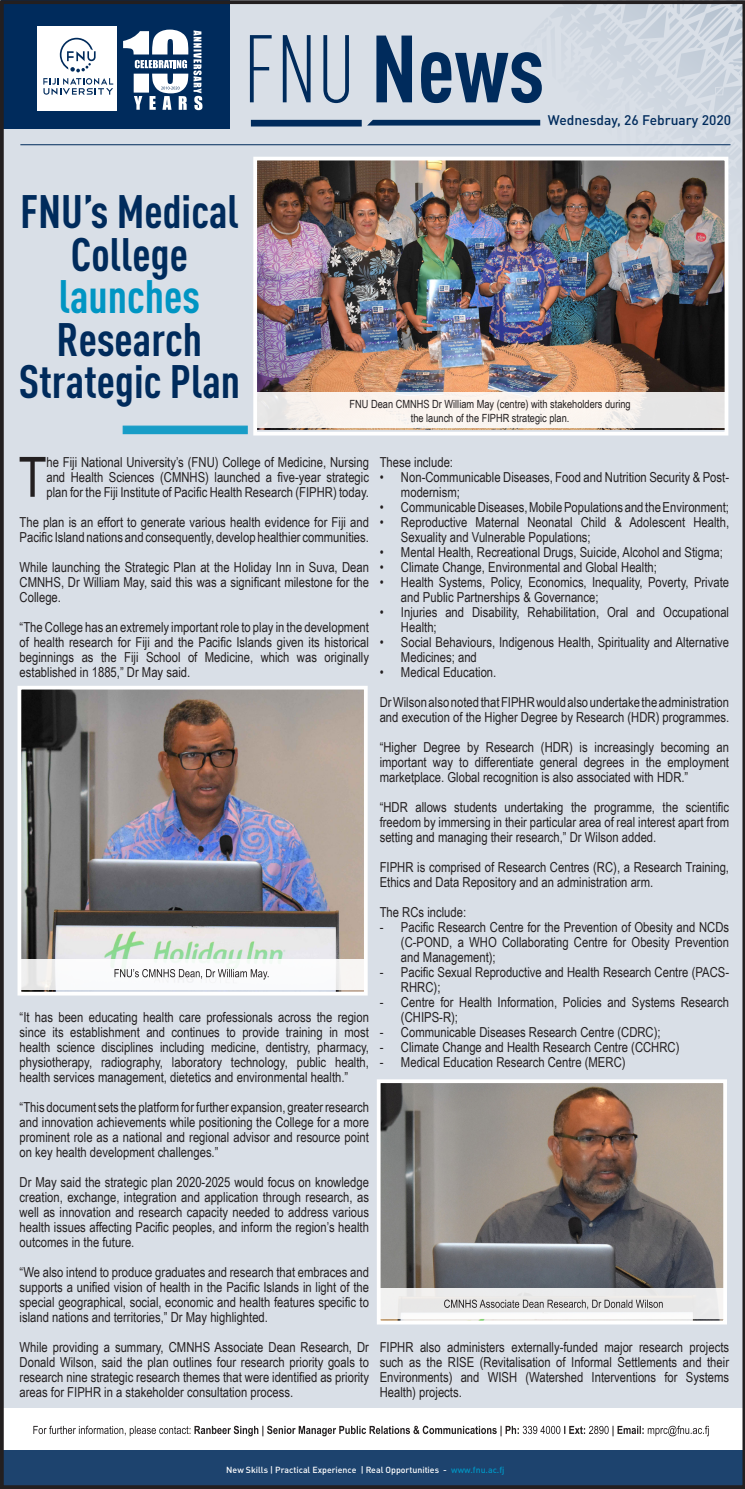
<style>
.page{position:relative;width:745px;height:1489px;background:#fff}
.page>*{position:absolute;margin:0;border:0;box-sizing:border-box;transform-origin:0 0}
.t1{font:700 93.75px "FFDIN Pro Cond";color:#002b5c}
.t2{font:55.62px "Arial Narrow";color:#231f20}
.t3{font:700 46.25px/42.5px "FFDIN Pro Cond";color:#002b5c;text-align:center}
.t4{font:13.75px/15px "Arial Narrow";color:#231f20;text-align:justify}
.t5{font:500 13.75px "DIN Pro";color:#002b5c}
.t6{font:11.25px "Arial Narrow";color:#231f20}
.t7{font:500 8.75px "FFDIN Pro";color:#fff}
.s1{font-weight:300;font-size:94.38px}
.s2{color:#0095c3}
</style>
<div class="page">
<img style="left:0;top:0;width:744px;height:1488px">
<div style="left:122px;top:425px;width:126px;height:9px;background:#189dc7;border:1px solid #0095c3"></div>
<svg style="left:33px;top:1425px;width:675px;height:11px"></svg>
<div style="left:18px;top:959px;width:347px;height:30px;background:#fff"></div>
<svg style="left:379px;top:1287px;width:347px;height:31px;fill:#ebeceb"></svg>
<svg style="left:114px;top:968px;width:154px;height:11px"></svg>
<svg style="left:444px;top:1299px;width:218px;height:10px;background:#b8b6b7"></svg>
<p class="t1" style="left:243px;top:-2px;width:303px"><span class="s1">FNU</span> News</p>
<p class="t3" style="left:19px;top:186px;width:223px">FNU’s Medical<br>College <span class="s2">launches<br></span>Research<br>Strategic Plan</p>
<p class="t5" style="left:547px;top:111px;width:184px">Wednesday, 26 February 2020</p>
<p class="t6" style="left:349px;top:396px;width:282px">FNU Dean CMNHS Dr William May (centre) with stakeholders during</p>
<p class="t6" style="left:410px;top:409px;width:160px">the launch of the FIPHR strategic plan.</p>
<p class="t6" style="left:298px;top:398px;width:381px">FNU Vice-Chancellor Professor Nigel Healey officially opens the new disability centre at FNU</p>
<p class="t2" style="left:18px;top:436px;width:29px">T</p>
<p class="t4" style="left:46px;top:454px;width:324px">he Fiji National University’s (FNU) College of Medicine, Nursing and Health Sciences (CMNHS) launched a five-year strategic plan for the Fiji Institute of Pacific Health Research (FIPHR) today.</p>
<p class="t4" style="left:20px;top:514px;width:351px">The plan is an effort to generate various health evidence for Fiji and<br>Pacific Island nations and consequently, develop healthier communities.</p>
<p class="t4" style="left:20px;top:559px;width:351px">While launching the Strategic Plan at the Holiday Inn in Suva, Dean CMNHS, Dr William May, said this was a significant milestone for the College.</p>
<p class="t4" style="left:20px;top:619px;width:351px">“The College has an extremely important role to play in the development of health research for Fiji and the Pacific Islands given its historical beginnings as the Fiji School of Medicine, which was originally established in 1885,” Dr May said.</p>
<p class="t4" style="left:20px;top:1009px;width:351px">“It has been educating health care professionals across the region since its establishment and continues to provide training in most health science disciplines including medicine, dentistry, pharmacy, physiotherapy, radiography, laboratory technology, public health, health services management, dietetics and environmental health.”</p>
<p class="t4" style="left:20px;top:1099px;width:351px">“This document sets the platform for further expansion, greater research and innovation achievements while positioning the College for a more prominent role as a national and regional advisor and resource point on key health development challenges.”</p>
<p class="t4" style="left:20px;top:1174px;width:351px">Dr May said the strategic plan 2020-2025 would focus on knowledge creation, exchange, integration and application through research, as well as innovation and research capacity needed to address various health issues affecting Pacific peoples, and inform the region’s health outcomes in the future.</p>
<p class="t4" style="left:20px;top:1264px;width:351px">“We also intend to produce graduates and research that embraces and supports a unified vision of health in the Pacific Islands in light of the special geographical, social, economic and health features specific to island nations and territories,” Dr May highlighted.</p>
<p class="t4" style="left:20px;top:1339px;width:351px">While providing a summary, CMNHS Associate Dean Research, Dr Donald Wilson, said the plan outlines four research priority goals to research nine strategic research themes that were identified as priority areas for FIPHR in a stakeholder consultation process.</p>
<p class="t4" style="left:379px;top:454px;width:75px">These include:</p>
<p class="t4" style="left:401px;top:469px;width:329px;text-indent:-21px">• Non-Communicable Diseases, Food and Nutrition Security &amp; Post&shy;modernism;</p>
<p class="t4" style="left:379px;top:499px;width:351px">• Communicable Diseases, Mobile Populations and the Environment;</p>
<p class="t4" style="left:401px;top:514px;width:329px;text-indent:-21px">• Reproductive Maternal Neonatal Child &amp; Adolescent Health,<br>Sexuality and Vulnerable Populations;</p>
<p class="t4" style="left:379px;top:544px;width:344px">• Mental Health, Recreational Drugs, Suicide, Alcohol and Stigma;</p>
<p class="t4" style="left:379px;top:559px;width:278px">• Climate Change, Environmental and Global Health;</p>
<p class="t4" style="left:401px;top:574px;width:329px;text-indent:-21px">• Health Systems, Policy, Economics, Inequality, Poverty, Private and Public Partnerships &amp; Governance;</p>
<p class="t4" style="left:401px;top:604px;width:329px;text-indent:-21px">• Injuries and Disability, Rehabilitation, Oral and Occupational<br>Health;</p>
<p class="t4" style="left:401px;top:634px;width:329px;text-indent:-21px">• Social Behaviours, Indigenous Health, Spirituality and Alternative<br>Medicines; and</p>
<p class="t4" style="left:379px;top:664px;width:118px">• Medical Education.</p>
<p class="t4" style="left:379px;top:694px;width:351px">Dr Wilson also noted that FIPHR would also undertake the administration and execution of the Higher Degree by Research (HDR) programmes.</p>
<p class="t4" style="left:379px;top:739px;width:351px">“Higher Degree by Research (HDR) is increasingly becoming an important way to differentiate general degrees in the employment marketplace. Global recognition is also associated with HDR.”</p>
<p class="t4" style="left:379px;top:799px;width:351px">“HDR allows students undertaking the programme, the scientific freedom by immersing in their particular area of real interest apart from setting and managing their research,” Dr Wilson added.</p>
<p class="t4" style="left:379px;top:859px;width:351px">FIPHR is comprised of Research Centres (RC), a Research Training,<br>Ethics and Data Repository and an administration arm.</p>
<p class="t4" style="left:379px;top:904px;width:88px">The RCs include:</p>
<p class="t4" style="left:401px;top:919px;width:329px;text-indent:-21px">- Pacific Research Centre for the Prevention of Obesity and NCDs (C-POND, a WHO Collaborating Centre for Obesity Prevention and Management);</p>
<p class="t4" style="left:401px;top:964px;width:329px;text-indent:-21px">- Pacific Sexual Reproductive and Health Research Centre (PACS-<br>RHRC);</p>
<p class="t4" style="left:401px;top:994px;width:329px;text-indent:-21px">- Centre for Health Information, Policies and Systems Research (CHIPS-R);</p>
<p class="t4" style="left:379px;top:1024px;width:282px">- Communicable Diseases Research Centre (CDRC);</p>
<p class="t4" style="left:379px;top:1039px;width:301px">- Climate Change and Health Research Centre (CCHRC)</p>
<p class="t4" style="left:379px;top:1054px;width:247px">- Medical Education Research Centre (MERC)</p>
<p class="t4" style="left:379px;top:1339px;width:351px">FIPHR also administers externally-funded major research projects such as the RISE (Revitalisation of Informal Settlements and their Environments) and WISH (Watershed Interventions for Systems Health) projects.</p>
<p class="t7" style="left:226px;top:1462px;width:279px">New Skills | Practical Experience | Real Opportunities - <span class="s2">www.fnu.ac.fj</span></p>
</div>
